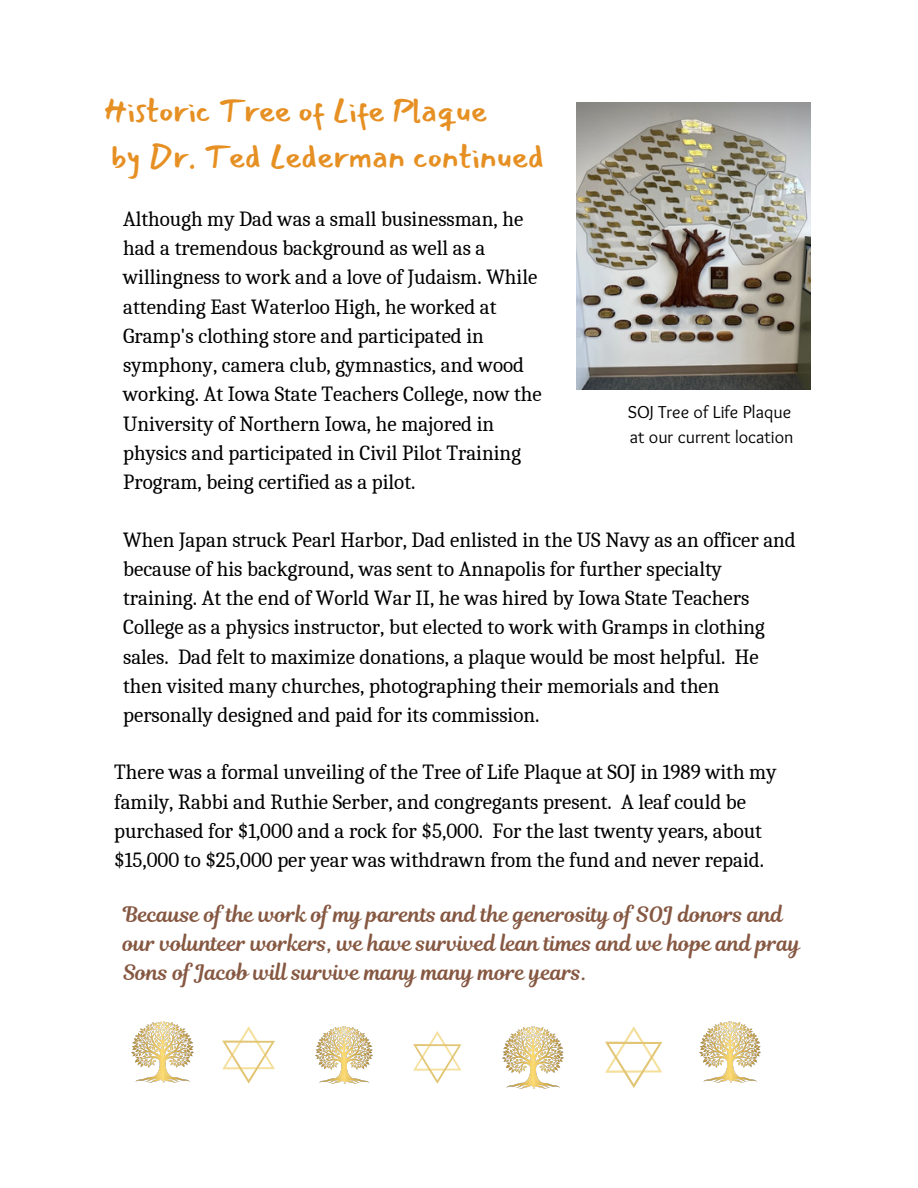
<style>
.page{position:relative;width:918px;height:1188px;background:#fff}
.page>*{position:absolute;margin:0;border:0;box-sizing:border-box;transform-origin:0 0}
.t1{font:33px/46.2px "Mansalva";color:#e69024}
.t2{font:21px/29.2px "Caladea";color:#000}
.t3{font:21px/29.2px "Magnolia Script";color:#865842}
.t4{font:18px "Sukar";color:#000}
</style>
<div class="page">
<img style="left:577px;top:103px;width:234px;height:287px">
<img style="left:699px;top:1021px;width:62px;height:62px">
<svg style="left:605px;top:1026px;width:57px;height:62px"></svg>
<img style="left:502px;top:1026px;width:62px;height:62px">
<svg style="left:413px;top:1031px;width:48px;height:53px"></svg>
<img style="left:316px;top:1026px;width:57px;height:58px">
<svg style="left:222px;top:1026px;width:53px;height:58px"></svg>
<img style="left:132px;top:1021px;width:62px;height:62px">
<h1 class="t1" style="left:103px;top:88px;width:443px">Historic Tree of Life Plaque<br>by Dr. Ted Lederman continued</h1>
<p class="t2" style="left:123px;top:204px;width:420px">Although my Dad was a small businessman, he had a tremendous background as well as a willingness to work and a love of Judaism. While attending East Waterloo High, he worked at Gramp's clothing store and participated in symphony, camera club, gymnastics, and wood working. At Iowa State Teachers College, now the University of Northern Iowa, he majored in physics and participated in Civil Pilot Training Program, being certified as a pilot.</p>
<p class="t2" style="left:123px;top:525px;width:674px">When Japan struck Pearl Harbor, Dad enlisted in the US Navy as an officer and because of his background, was sent to Annapolis for further specialty training. At the end of World War II, he was hired by Iowa State Teachers College as a physics instructor, but elected to work with Gramps in clothing sales. Dad felt to maximize donations, a plaque would be most helpful. He then visited many churches, photographing their memorials and then personally designed and paid for its commission.</p>
<h2 class="t2" style="left:114px;top:758px;width:664px">There was a formal unveiling of the Tree of Life Plaque at SOJ in 1989 with my family, Rabbi and Ruthie Serber, and congregants present. A leaf could be purchased for $1,000 and a rock for $5,000. For the last twenty years, about $15,000 to $25,000 per year was withdrawn from the fund and never repaid.</h2>
<h2 class="t3" style="left:123px;top:899px;width:679px">Because of the work of my parents and the generosity of SOJ donors and our volunteer workers, we have survived lean times and we hope and pray<br>Sons of Jacob will survive many many more years.</h2>
<h2 class="t4" style="left:628px;top:402px;width:165px">SOJ Tree of Life Plaque</h2>
<p class="t4" style="left:630px;top:426px;width:165px">at our current location</p>
</div>
